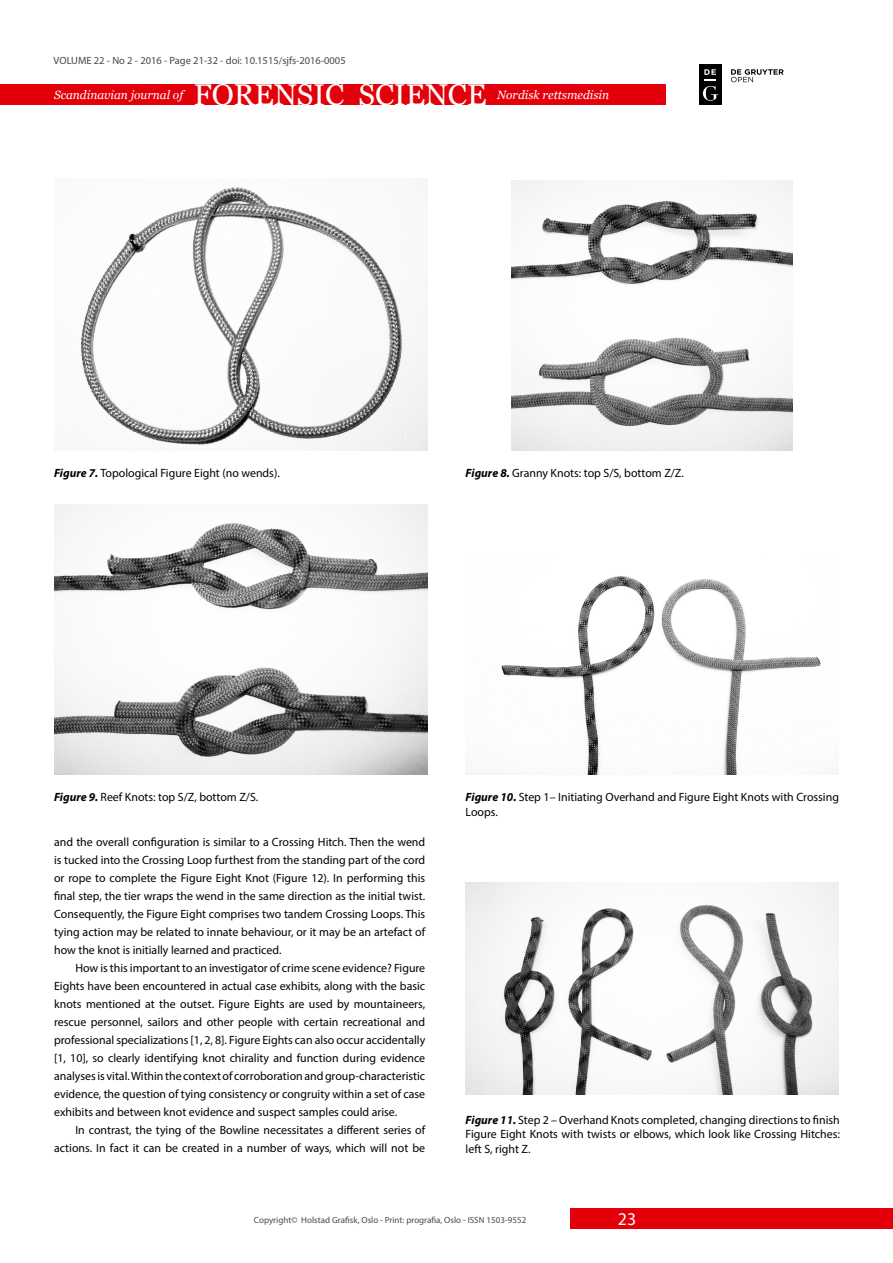
<style>
.page{position:relative;width:893px;height:1263px;background:#fff}
.page>*{position:absolute;margin:0;border:0;box-sizing:border-box;transform-origin:0 0}
.t1{font:30px "Georgia";color:#fff}
.t2{font:18px "Myriad Pro";color:#fff}
.t3{font:12px/18px "Myriad Pro";color:#000;text-align:justify}
.t4{font:italic 12px "Georgia";color:#fff}
.t5{font:10.5px "Myriad Pro";color:#484847}
.t6{font:9px "Myriad Pro";color:#484847}
.s1{font-weight:700;font-style:italic}
</style>
<div class="page">
<div style="left:0;top:84px;width:666px;height:21px;background:#e3000b"></div>
<div style="left:570px;top:1209px;width:323px;height:20px;background:#e3000b"></div>
<div style="left:699px;top:64px;width:22px;height:41px;background:#000"></div>
<svg style="left:703px;top:69px;width:15px;height:32px"></svg>
<svg style="left:731px;top:69px;width:53px;height:13px"></svg>
<img style="left:77px;top:179px;width:350px;height:271px">
<img style="left:54px;top:504px;width:373px;height:271px">
<img style="left:512px;top:180px;width:281px;height:270px">
<img style="left:466px;top:576px;width:373px;height:198px">
<img style="left:466px;top:882px;width:373px;height:212px">
<p class="t5" style="left:54px;top:54px;width:294px">VOLUME 22 - No 2 - 2016 - Page 21-32 - doi: 10.1515/sjfs-2016-0005</p>
<p class="t4" style="left:54px;top:87px;width:131px">Scandinavian journal of</p>
<h1 class="t1" style="left:194px;top:76px;width:294px">FORENSIC SCIENCE</h1>
<p class="t4" style="left:497px;top:87px;width:114px">Nordisk rettsmedisin</p>
<p class="t3" style="left:54px;top:464px;width:227px"><span class="s1">Figure 7.</span> Topological Figure Eight (no wends).</p>
<p class="t3" style="left:466px;top:464px;width:220px"><span class="s1">Figure 8.</span> Granny Knots: top S/S, bottom Z/Z.</p>
<p class="t3" style="left:54px;top:788px;width:206px"><span class="s1">Figure 9.</span> Reef Knots: top S/Z, bottom Z/S.</p>
<p class="t3" style="left:54px;top:833px;width:373px">and the overall configuration is similar to a Crossing Hitch. Then the wend is tucked into the Crossing Loop furthest from the standing part of the cord or rope to complete the Figure Eight Knot (Figure 12). In performing this final step, the tier wraps the wend in the same direction as the initial twist.<br>Consequently, the Figure Eight comprises two tandem Crossing Loops. This tying action may be related to innate behaviour, or it may be an artefact of how the knot is initially learned and practiced.</p>
<p class="t3" style="left:54px;top:959px;width:373px;text-indent:21px">How is this important to an investigator of crime scene evidence? Figure Eights have been encountered in actual case exhibits, along with the basic knots mentioned at the outset. Figure Eights are used by mountaineers, rescue personnel, sailors and other people with certain recreational and professional specializations [1, 2, 8]. Figure Eights can also occur accidentally [1, 10], so clearly identifying knot chirality and function during evidence analyses is vital. Within the context of corroboration and group-characteristic evidence, the question of tying consistency or congruity within a set of case exhibits and between knot evidence and suspect samples could arise.</p>
<p class="t3" style="left:54px;top:1121px;width:373px;text-align:right">In contrast, the tying of the Bowline necessitates a different series of actions. In fact it can be created in a number of ways, which will not be</p>
<p class="t3" style="left:466px;top:790px;width:375px;line-height:14.4px"><span class="s1">Figure 10.</span> Step 1– Initiating Overhand and Figure Eight Knots with Crossing<br>Loops.</p>
<p class="t3" style="left:466px;top:1112px;width:376px;line-height:14.4px"><span class="s1">Figure 11.</span> Step 2 – Overhand Knots completed, changing directions to finish Figure Eight Knots with twists or elbows, which look like Crossing Hitches: left S, right Z.</p>
<p class="t6" style="left:254px;top:1214px;width:274px">Copyright© Holstad Grafisk, Oslo - Print: prografia, Oslo - ISSN 1503-9552</p>
<h2 class="t2" style="left:618px;top:1208px;width:20px">23</h2>
</div>
